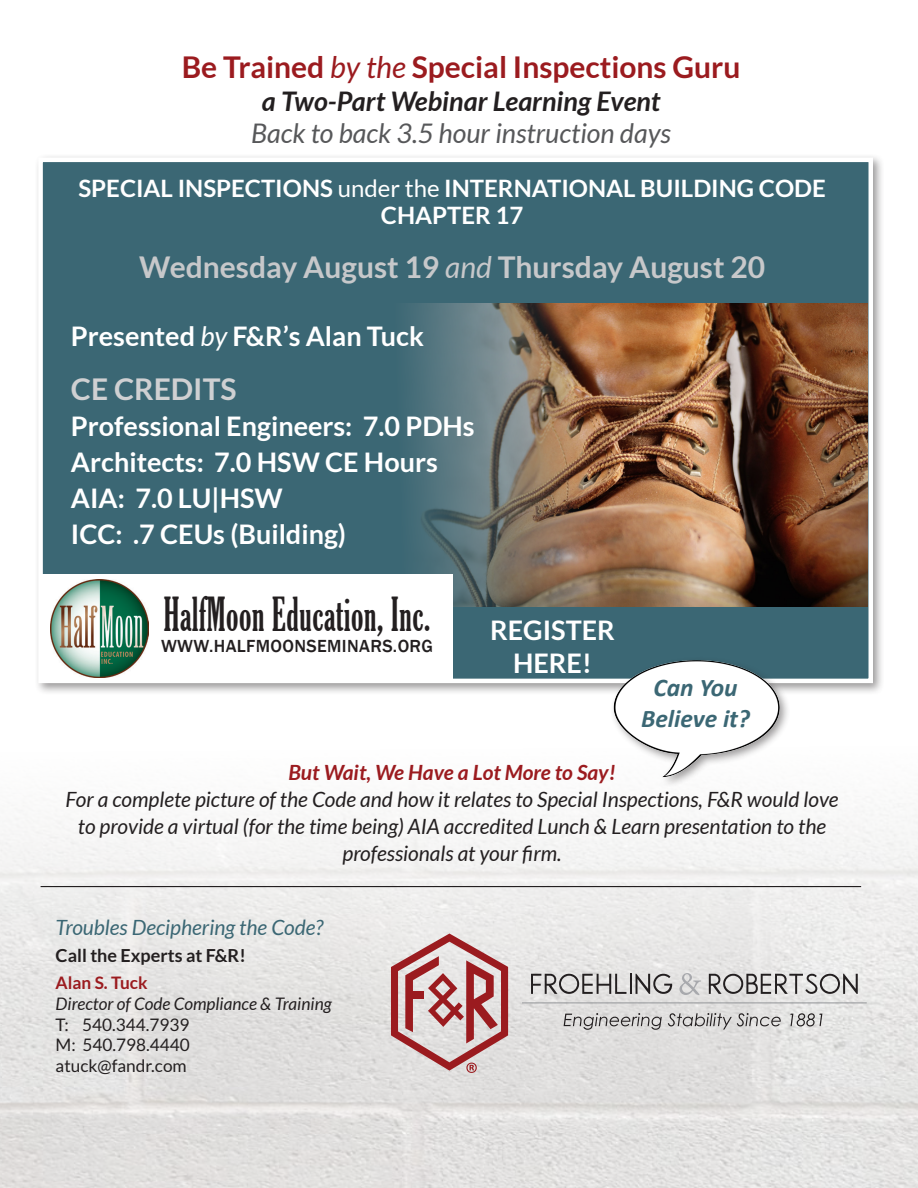
<style>
.page{position:relative;width:918px;height:1188px;background:#fff}
.page>*{position:absolute;margin:0;border:0;box-sizing:border-box;transform-origin:0 0}
.t1{font:extra-condensed 45px "Gloucester";letter-spacing:.02em;color:#231f20;scale:.8 1}
.t2{font:700 30px "Lato";color:#9b1b1f}
.t3{font:700 30px "Lato";color:#c7c8ca}
.t4{font:700 30px "Lato";color:#cfd0d2}
.t5{font:700 27px/36px "Lato";color:#fff}
.t6{font:italic 27px "Lato";color:#57585a}
.t7{font:italic 700 27px "Lato";color:#231f20}
.t8{font:italic 700 25.5px/30.6px "Calibri";color:#3b6774;text-align:center}
.t9{font:700 24px/27px "Lato";color:#fff;text-align:center}
.t10{font:italic 21px/27px "Lato";color:#231f20;text-align:center}
.t11{font:italic 700 21px "Lato";color:#9b1b1f}
.t12{font:italic 21px "Lato";color:#3b6774}
.t13{font:500 18px "Franklin Gothic";letter-spacing:.02em;color:#231f20}
.t14{font:700 18px "Lato";color:#231f20}
.t15{font:17.25px/20.7px "Lato";color:#231f20;text-align:justify}
.t16{font:italic 17.25px "Lato";color:#231f20}
.t17{font:700 17.25px "Lato";color:#9b1b1f}
.s1{font-weight:400;font-style:italic}
.s2{font-weight:400}
</style>
<div class="page">
<div style="left:34px;top:153px;width:851px;height:542px;background:#231f20;opacity:.45"></div>
<div style="left:38px;top:158px;width:835px;height:525px;background:#3b6774;border:4px solid #fff"></div>
<img style="left:0;top:803px;width:918px;height:385px">
<hr style="left:41px;top:886px;width:820px;height:1px;background:#231f20">
<svg style="left:679px;top:973px;width:22px;height:22px"></svg>
<svg style="left:531px;top:974px;width:95px;height:20px;background:#adabab"></svg>
<hr style="left:630px;top:974px;width:2px;height:20px;background:#231f20">
<svg style="left:636px;top:974px;width:36px;height:20px"></svg>
<svg style="left:709px;top:974px;width:149px;height:20px;background:#acaaaa"></svg>
<hr style="left:522px;top:1003px;width:345px;height:1px;background:#939598">
<svg style="left:564px;top:1013px;width:98px;height:17px;background:#b9b8b7"></svg>
<svg style="left:668px;top:1013px;width:113px;height:17px;background:#bebcbb"></svg>
<svg style="left:790px;top:1013px;width:32px;height:13px"></svg>
<svg style="left:391px;top:934px;width:117px;height:139px;background:#cb9fa0"></svg>
<div style="left:610px;top:656px;width:181px;height:132px;background:#231f20;opacity:.45"></div>
<img style="left:611px;top:656px;width:171px;height:125px">
<img style="left:368px;top:304px;width:500px;height:302px">
<div style="left:41px;top:575px;width:411px;height:106px;background:#fff"></div>
<img style="left:50px;top:579px;width:99px;height:99px">
<h2 class="t2" style="left:182px;top:50px;width:560px">Be Trained <span class="s1">by the</span> Special Inspections Guru</h2>
<p class="t7" style="left:262px;top:86px;width:400px">a Two-Part Webinar Learning Event</p>
<p class="t6" style="left:251px;top:118px;width:421px">Back to back 3.5 hour instruction days</p>
<p class="t9" style="left:78px;top:174px;width:749px">SPECIAL INSPECTIONS <span class="s2">under the</span> INTERNATIONAL BUILDING CODE<br>CHAPTER 17</p>
<h2 class="t3" style="left:139px;top:250px;width:628px">Wednesday August 19 <span class="s1">and</span> Thursday August 20</h2>
<p class="t5" style="left:71px;top:318px;width:355px">Presented <span class="s1">by</span> F&amp;R’s Alan Tuck</p>
<h2 class="t4" style="left:71px;top:372px;width:167px">CE CREDITS</h2>
<p class="t5" style="left:71px;top:408px;width:405px">Professional Engineers: 7.0 PDHs<br>Architects: 7.0 HSW CE Hours<br>AIA: 7.0 LU|HSW<br>ICC: .7 CEUs (Building)</p>
<h1 class="t1" style="left:164px;top:588px;width:335px">HalfMoon Education, Inc.</h1>
<p class="t13" style="left:161px;top:635px;width:273px">WWW.HALFMOONSEMINARS.ORG</p>
<p class="t5" style="left:490px;top:614px;width:126px;line-height:32.4px;text-align:center">REGISTER<br>HERE!</p>
<p class="t8" style="left:641px;top:671px;width:110px">Can You<br>Believe it?</p>
<p class="t11" style="left:288px;top:760px;width:329px">But Wait, We Have a Lot More to Say!</p>
<p class="t10" style="left:66px;top:786px;width:774px">For a complete picture of the Code and how it relates to Special Inspections, F&amp;R would love to provide a virtual (for the time being) AIA accredited Lunch &amp; Learn presentation to the professionals at your firm.</p>
<p class="t12" style="left:56px;top:916px;width:269px">Troubles Deciphering the Code?</p>
<p class="t14" style="left:56px;top:945px;width:192px">Call the Experts at F&amp;R!</p>
<p class="t17" style="left:56px;top:973px;width:93px">Alan S. Tuck</p>
<p class="t16" style="left:56px;top:994px;width:278px">Director of Code Compliance &amp; Training</p>
<p class="t15" style="left:56px;top:1014px;width:136px">T: 540.344.7939<br>M: 540.798.4440 atuck@fandr.com</p>
</div>
